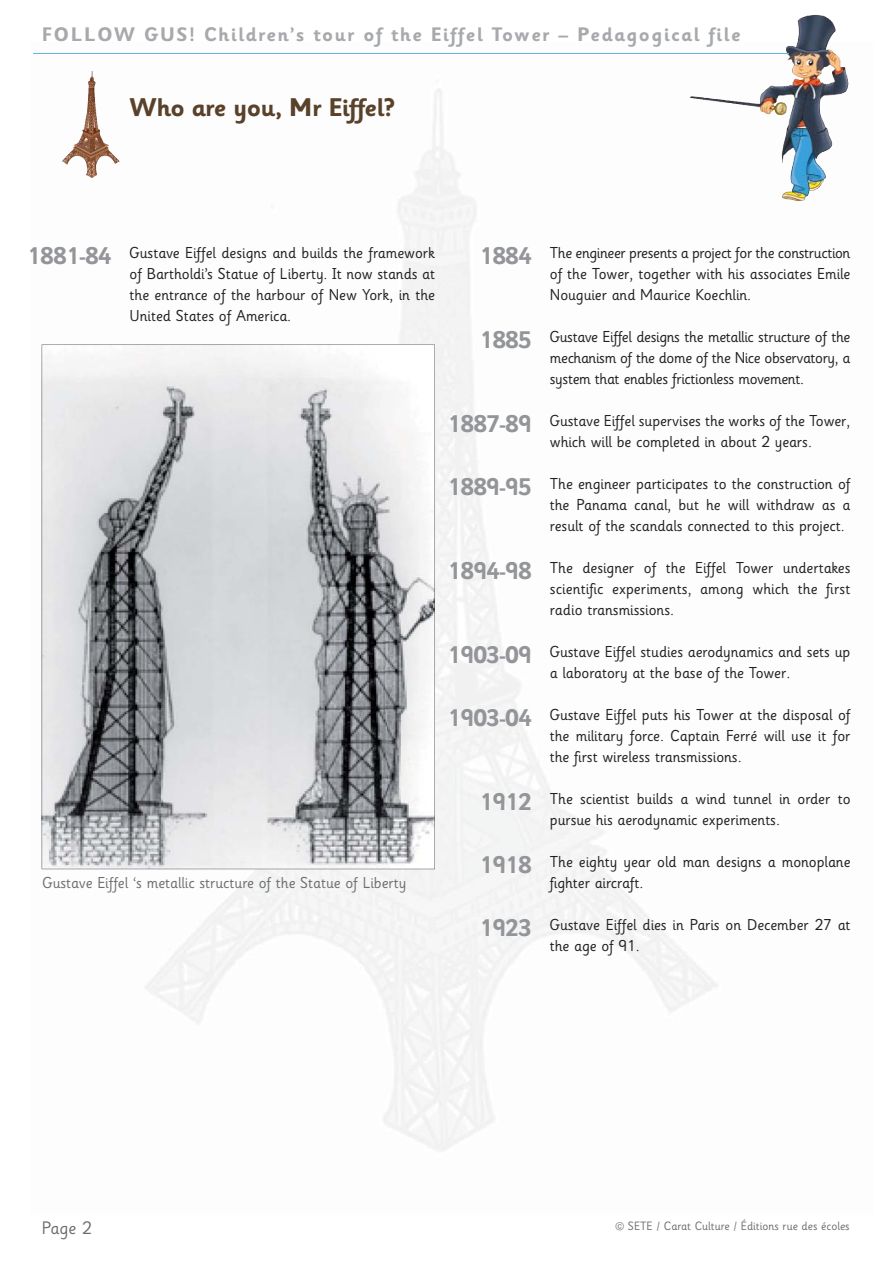
<style>
.page{position:relative;width:893px;height:1263px;background:#fff}
.page>*{position:absolute;margin:0;border:0;box-sizing:border-box;transform-origin:0 0}
.t1{font:700 25.5px "Sassoon Infant";letter-spacing:-.025em;color:#59412a}
.t2{font:700 24px "Sassoon Infant";letter-spacing:-.01em;color:#939598}
.t3{font:700 19.5px "Sassoon Infant";letter-spacing:.07em;color:#a7a9ac}
.t4{font:18px "Sassoon Infant";color:#6c6e70}
.t5{font:15.75px/21px "Sassoon Infant";letter-spacing:-.005em;color:#231f20;text-align:justify}
.t6{font:15.75px "Sassoon Infant";letter-spacing:-.005em;color:#6c6e70}
.t7{font:12px "Sassoon Infant";color:#6c6e70}
</style>
<div class="page">
<img style="left:41px;top:42px;width:808px;height:1109px">
<svg style="left:42px;top:345px;width:393px;height:524px;background:#c0c2c4"></svg>
<img style="left:781px;top:85px;width:67px;height:117px">
<img style="left:86px;top:71px;width:34px;height:107px">
<hr style="left:33px;top:53px;width:755px;height:1px;background:#61b8d8">
<p class="t3" style="left:42px;top:27px;width:700px">FOLLOW GUS! Children’s tour of the Eiffel Tower – Pedagogical file</p>
<h1 class="t1" style="left:130px;top:98px;width:266px">Who are you, Mr Eiffel?</h1>
<p class="t5" style="left:130px;top:244px;width:307px">Gustave Eiffel designs and builds the framework of Bartholdi’s Statue of Liberty. It now stands at the entrance of the harbour of New York, in the United States of America.</p>
<h2 class="t2" style="left:28px;top:247px;width:85px">1881-84</h2>
<h2 class="t2" style="left:480px;top:247px;width:53px">1884</h2>
<h2 class="t2" style="left:480px;top:331px;width:53px">1885</h2>
<h2 class="t2" style="left:448px;top:415px;width:85px">1887-89</h2>
<h2 class="t2" style="left:448px;top:478px;width:85px">1889-95</h2>
<h2 class="t2" style="left:448px;top:562px;width:85px">1894-98</h2>
<h2 class="t2" style="left:448px;top:646px;width:85px">1903-09</h2>
<h2 class="t2" style="left:448px;top:709px;width:85px">1903-04</h2>
<h2 class="t2" style="left:480px;top:793px;width:53px">1912</h2>
<p class="t6" style="left:42px;top:877px;width:365px">Gustave Eiffel ‘s metallic structure of the Statue of Liberty</p>
<h2 class="t2" style="left:480px;top:856px;width:53px">1918</h2>
<h2 class="t2" style="left:480px;top:919px;width:53px">1923</h2>
<p class="t5" style="left:550px;top:244px;width:302px">The engineer presents a project for the construction of the Tower, together with his associates Emile Nouguier and Maurice Koechlin.</p>
<p class="t5" style="left:550px;top:328px;width:302px">Gustave Eiffel designs the metallic structure of the mechanism of the dome of the Nice observatory, a system that enables frictionless movement.</p>
<p class="t5" style="left:550px;top:412px;width:302px">Gustave Eiffel supervises the works of the Tower, which will be completed in about 2 years.</p>
<p class="t5" style="left:550px;top:475px;width:302px">The engineer participates to the construction of the Panama canal, but he will withdraw as a result of the scandals connected to this project.</p>
<p class="t5" style="left:550px;top:559px;width:302px">The designer of the Eiffel Tower undertakes scientific experiments, among which the first radio transmissions.</p>
<p class="t5" style="left:550px;top:643px;width:302px">Gustave Eiffel studies aerodynamics and sets up a laboratory at the base of the Tower.</p>
<p class="t5" style="left:550px;top:706px;width:302px">Gustave Eiffel puts his Tower at the disposal of the military force. Captain Ferré will use it for the first wireless transmissions.</p>
<p class="t5" style="left:550px;top:790px;width:302px">The scientist builds a wind tunnel in order to pursue his aerodynamic experiments.</p>
<p class="t5" style="left:550px;top:853px;width:302px">The eighty year old man designs a monoplane fighter aircraft.</p>
<p class="t5" style="left:550px;top:916px;width:302px">Gustave Eiffel dies in Paris on December 27 at the age of 91.</p>
<p class="t4" style="left:42px;top:1221px;width:52px">Page 2</p>
<p class="t7" style="left:616px;top:1221px;width:236px">© SETE / Carat Culture / Éditions rue des écoles</p>
</div>
